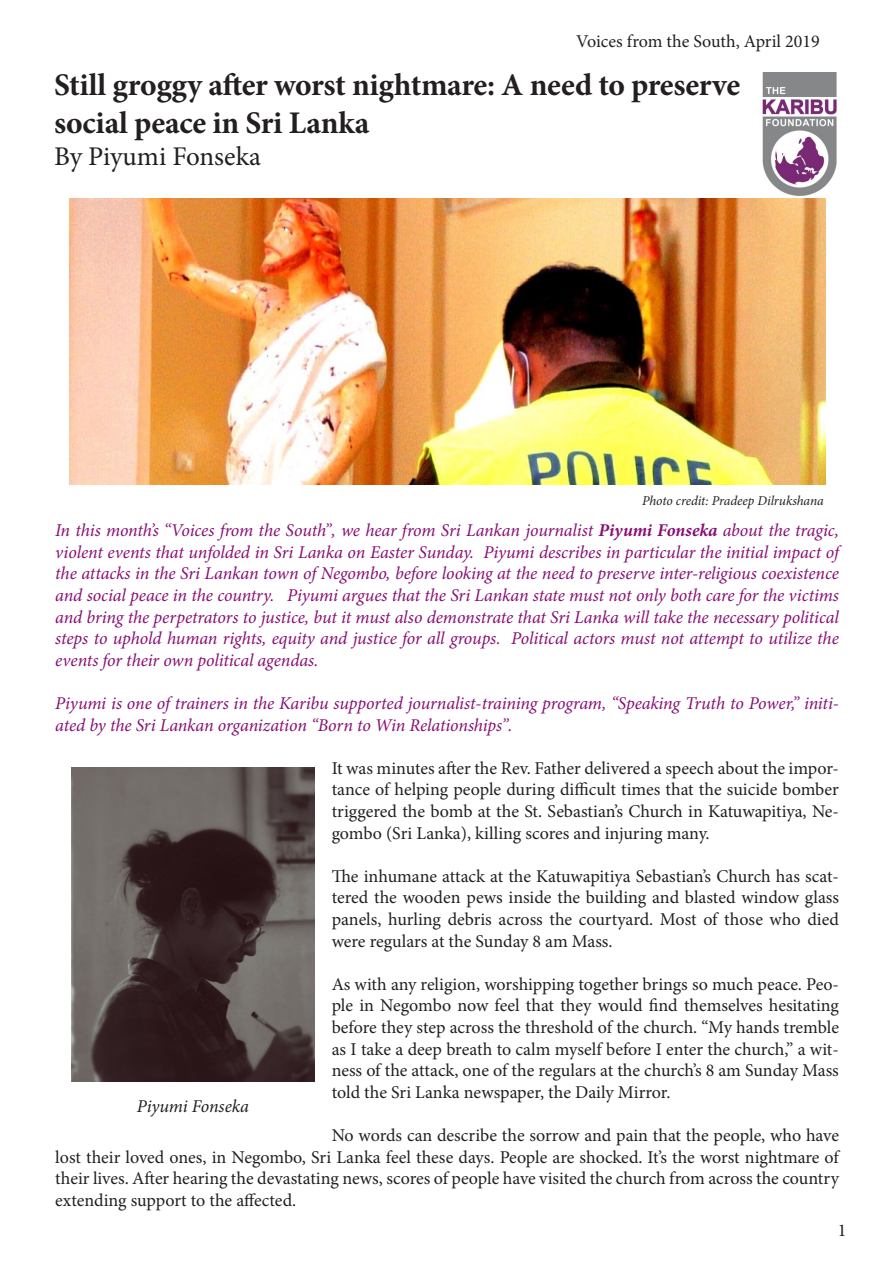
<style>
.page{position:relative;width:893px;height:1263px;background:#fff}
.page>*{position:absolute;margin:0;border:0;box-sizing:border-box;transform-origin:0 0}
.t1{font:700 31.5px/37.8px "Minion Pro";letter-spacing:-.01em;color:#231f20}
.t2{font:27px "Minion Pro";letter-spacing:-.005em;color:#231f20}
.t3{font:18px/21.6px "Minion Pro";letter-spacing:-.005em;color:#231f20;text-align:justify}
.t4{font:italic 18px/21.6px "Minion Pro";letter-spacing:-.01em;color:#880f75;text-align:justify}
.t5{font:italic 18px "Minion Pro";letter-spacing:-.01em;color:#231f20}
.t6{font:italic 13.5px "Minion Pro";letter-spacing:-.005em;color:#231f20}
.s1{font-weight:700}
</style>
<div class="page">
<img style="left:761px;top:72px;width:76px;height:127px">
<img style="left:69px;top:199px;width:756px;height:285px">
<img style="left:71px;top:768px;width:244px;height:313px">
<p class="t3" style="left:576px;top:31px;width:245px">Voices from the South, April 2019</p>
<p class="t1" style="left:54px;top:66px;width:688px">Still groggy after worst nightmare: A need to preserve social peace in Sri Lanka</p>
<p class="t2" style="left:54px;top:139px;width:208px">By Piyumi Fonseka</p>
<p class="t6" style="left:642px;top:492px;width:183px">Photo credit: Pradeep Dilrukshana</p>
<p class="t4" style="left:55px;top:520px;width:785px">In this month’s “Voices from the South”, we hear from Sri Lankan journalist <span class="s1">Piyumi Fonseka</span> about the tragic, violent events that unfolded in Sri Lanka on Easter Sunday. Piyumi describes in particular the initial impact of the attacks in the Sri Lankan town of Negombo, before looking at the need to preserve inter-religious coexistence and social peace in the country. Piyumi argues that the Sri Lankan state must not only both care for the victims and bring the perpetrators to justice, but it must also demonstrate that Sri Lanka will take the necessary political steps to uphold human rights, equity and justice for all groups. Political actors must not attempt to utilize the events for their own political agendas.</p>
<p class="t4" style="left:55px;top:692px;width:785px">Piyumi is one of trainers in the Karibu supported journalist-training program, “Speaking Truth to Power,” initi&shy;ated by the Sri Lankan organization “Born to Win Relationships”.</p>
<p class="t3" style="left:332px;top:757px;width:509px">It was minutes after the Rev. Father delivered a speech about the impor&shy;tance of helping people during difficult times that the suicide bomber triggered the bomb at the St. Sebastian’s Church in Katuwapitiya, Ne&shy;gombo (Sri Lanka), killing scores and injuring many.</p>
<p class="t3" style="left:332px;top:865px;width:509px">The inhumane attack at the Katuwapitiya Sebastian’s Church has scat&shy;tered the wooden pews inside the building and blasted window glass panels, hurling debris across the courtyard. Most of those who died were regulars at the Sunday 8 am Mass.</p>
<p class="t3" style="left:332px;top:973px;width:509px">As with any religion, worshipping together brings so much peace. Peo&shy;ple in Negombo now feel that they would find themselves hesitating before they step across the threshold of the church. “My hands tremble as I take a deep breath to calm myself before I enter the church,” a wit&shy;ness of the attack, one of the regulars at the church’s 8 am Sunday Mass told the Sri Lanka newspaper, the Daily Mirror.</p>
<p class="t3" style="left:55px;top:1124px;width:785px;text-indent:276px">No words can describe the sorrow and pain that the people, who have lost their loved ones, in Negombo, Sri Lanka feel these days. People are shocked. It’s the worst nightmare of their lives. After hearing the devastating news, scores of people have visited the church from across the country extending support to the affected.</p>
<p class="t5" style="left:137px;top:1094px;width:113px">Piyumi Fonseka</p>
<p class="t3" style="left:838px;top:1219px;width:10px">1</p>
</div>
